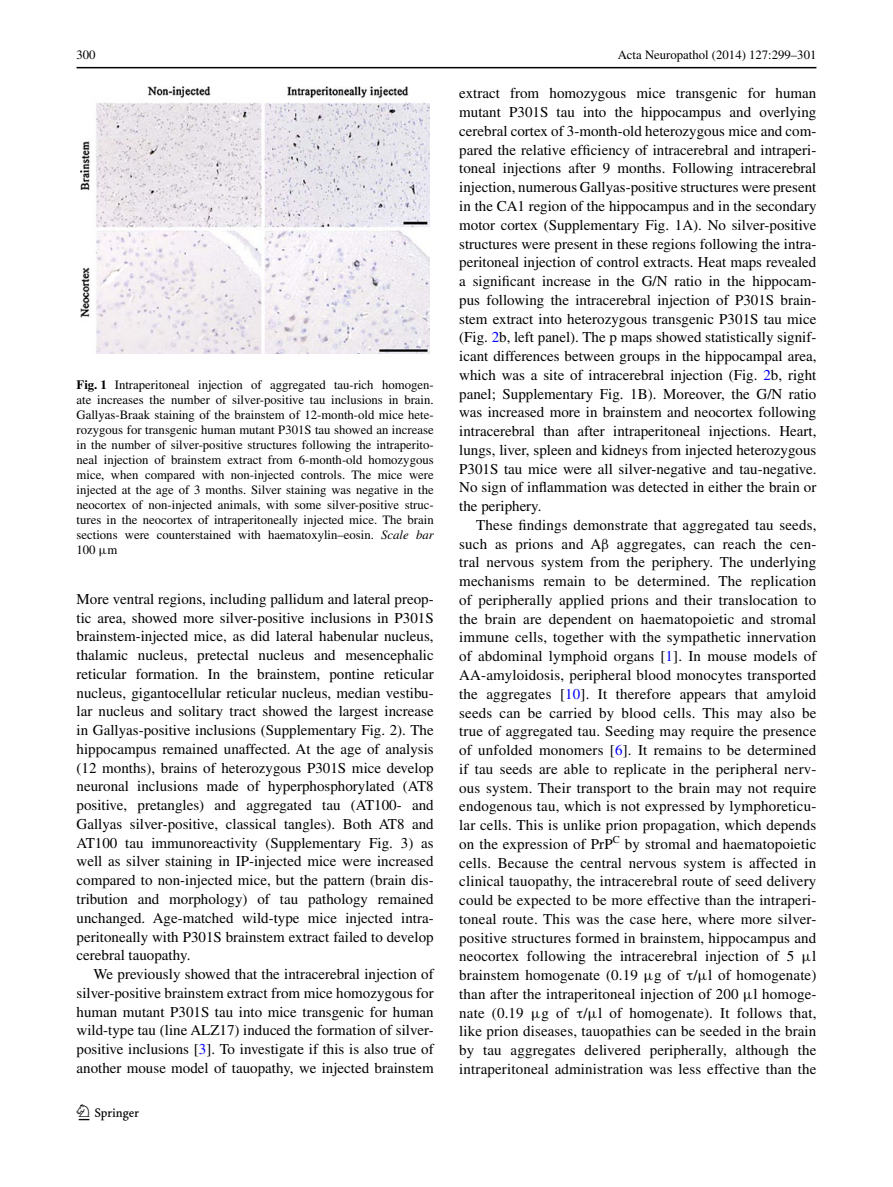
<style>
.page{position:relative;width:893px;height:1187px;background:#fff}
.page>*{position:absolute;margin:0;border:0;box-sizing:border-box;transform-origin:0 0}
.t1{font:22.5px "Springnew";color:#000}
.t2{font:15px/18.8px "Times";color:#000;text-align:justify}
.t3{font:12.75px/15px "Times";color:#000;text-align:justify}
.s1{font-weight:700}
.s2{font-style:italic}
.s3{font-family:"MTGU"}
.s4{color:#00f}
</style>
<div class="page">
<hr style="left:77px;top:67px;width:739px;height:1px;background:#000">
<img style="left:81px;top:87px;width:349px;height:267px">
<p class="t3" style="left:77px;top:48px;width:21px">300</p>
<p class="t3" style="left:618px;top:48px;width:200px">Acta Neuropathol (2014) 127:299–301</p>
<p class="t3" style="left:77px;top:377px;width:359px"><span class="s1">Fig. 1</span> Intraperitoneal injection of aggregated tau-rich homogen&shy;ate increases the number of silver-positive tau inclusions in brain.<br>Gallyas-Braak staining of the brainstem of 12-month-old mice hete&shy;rozygous for transgenic human mutant P301S tau showed an increase in the number of silver-positive structures following the intraperito&shy;neal injection of brainstem extract from 6-month-old homozygous mice, when compared with non-injected controls. The mice were injected at the age of 3 months. Silver staining was negative in the neocortex of non-injected animals, with some silver-positive struc&shy;tures in the neocortex of intraperitoneally injected mice. The brain sections were counterstained with haematoxylin–eosin. <span class="s2">Scale bar </span>100 <span class="s3">μ</span>m</p>
<p class="t2" style="left:77px;top:589px;width:359px">More ventral regions, including pallidum and lateral preop&shy;tic area, showed more silver-positive inclusions in P301S brainstem-injected mice, as did lateral habenular nucleus, thalamic nucleus, pretectal nucleus and mesencephalic reticular formation. In the brainstem, pontine reticular nucleus, gigantocellular reticular nucleus, median vestibu&shy;lar nucleus and solitary tract showed the largest increase in Gallyas-positive inclusions (Supplementary Fig. 2). The hippocampus remained unaffected. At the age of analysis (12 months), brains of heterozygous P301S mice develop neuronal inclusions made of hyperphosphorylated (AT8 positive, pretangles) and aggregated tau (AT100- and Gallyas silver-positive, classical tangles). Both AT8 and AT100 tau immunoreactivity (Supplementary Fig. 3) as well as silver staining in IP-injected mice were increased compared to non-injected mice, but the pattern (brain dis&shy;tribution and morphology) of tau pathology remained unchanged. Age-matched wild-type mice injected intra&shy;peritoneally with P301S brainstem extract failed to develop cerebral tauopathy.</p>
<p class="t2" style="left:77px;top:964px;width:359px;text-indent:17px">We previously showed that the intracerebral injection of silver-positive brainstem extract from mice homozygous for human mutant P301S tau into mice transgenic for human wild-type tau (line ALZ17) induced the formation of silver&shy;positive inclusions [<span class="s4">3</span>]. To investigate if this is also true of another mouse model of tauopathy, we injected brainstem</p>
<h1 class="t1" style="left:79px;top:1104px;width:62px">1 3</h1>
<p class="t2" style="left:459px;top:84px;width:359px">extract from homozygous mice transgenic for human mutant P301S tau into the hippocampus and overlying cerebral cortex of 3-month-old heterozygous mice and com&shy;pared the relative efficiency of intracerebral and intraperi&shy;toneal injections after 9 months. Following intracerebral injection, numerous Gallyas-positive structures were present in the CA1 region of the hippocampus and in the secondary motor cortex (Supplementary Fig. 1A). No silver-positive structures were present in these regions following the intra&shy;peritoneal injection of control extracts. Heat maps revealed a significant increase in the G/N ratio in the hippocam&shy;pus following the intracerebral injection of P301S brain&shy;stem extract into heterozygous transgenic P301S tau mice (Fig. <span class="s4">2</span>b, left panel). The p maps showed statistically signif&shy;icant differences between groups in the hippocampal area, which was a site of intracerebral injection (Fig. <span class="s4">2</span>b, right panel; Supplementary Fig. 1B). Moreover, the G/N ratio was increased more in brainstem and neocortex following intracerebral than after intraperitoneal injections. Heart, lungs, liver, spleen and kidneys from injected heterozygous P301S tau mice were all silver-negative and tau-negative.<br>No sign of inflammation was detected in either the brain or the periphery.</p>
<p class="t2" style="left:459px;top:515px;width:359px;text-indent:17px">These findings demonstrate that aggregated tau seeds, such as prions and A<span class="s3">β</span> aggregates, can reach the cen&shy;tral nervous system from the periphery. The underlying mechanisms remain to be determined. The replication of peripherally applied prions and their translocation to the brain are dependent on haematopoietic and stromal immune cells, together with the sympathetic innervation of abdominal lymphoid organs [<span class="s4">1</span>]. In mouse models of AA-amyloidosis, peripheral blood monocytes transported the aggregates [<span class="s4">10</span>]. It therefore appears that amyloid seeds can be carried by blood cells. This may also be true of aggregated tau. Seeding may require the presence of unfolded monomers [<span class="s4">6</span>]. It remains to be determined if tau seeds are able to replicate in the peripheral nerv&shy;ous system. Their transport to the brain may not require endogenous tau, which is not expressed by lymphoreticu&shy;lar cells. This is unlike prion propagation, which depends on the expression of PrP<sup>C</sup> by stromal and haematopoietic cells. Because the central nervous system is affected in clinical tauopathy, the intracerebral route of seed delivery could be expected to be more effective than the intraperi&shy;toneal route. This was the case here, where more silver&shy;positive structures formed in brainstem, hippocampus and neocortex following the intracerebral injection of 5 <span class="s3">μ</span>l brainstem homogenate (0.19 <span class="s3">μ</span>g of <span class="s3">τ</span>/<span class="s3">μ</span>l of homogenate) than after the intraperitoneal injection of 200 <span class="s3">μ</span>l homoge&shy;nate (0.19 <span class="s3">μ</span>g of <span class="s3">τ</span>/<span class="s3">μ</span>l of homogenate). It follows that, like prion diseases, tauopathies can be seeded in the brain by tau aggregates delivered peripherally, although the intraperitoneal administration was less effective than the</p>
</div>
